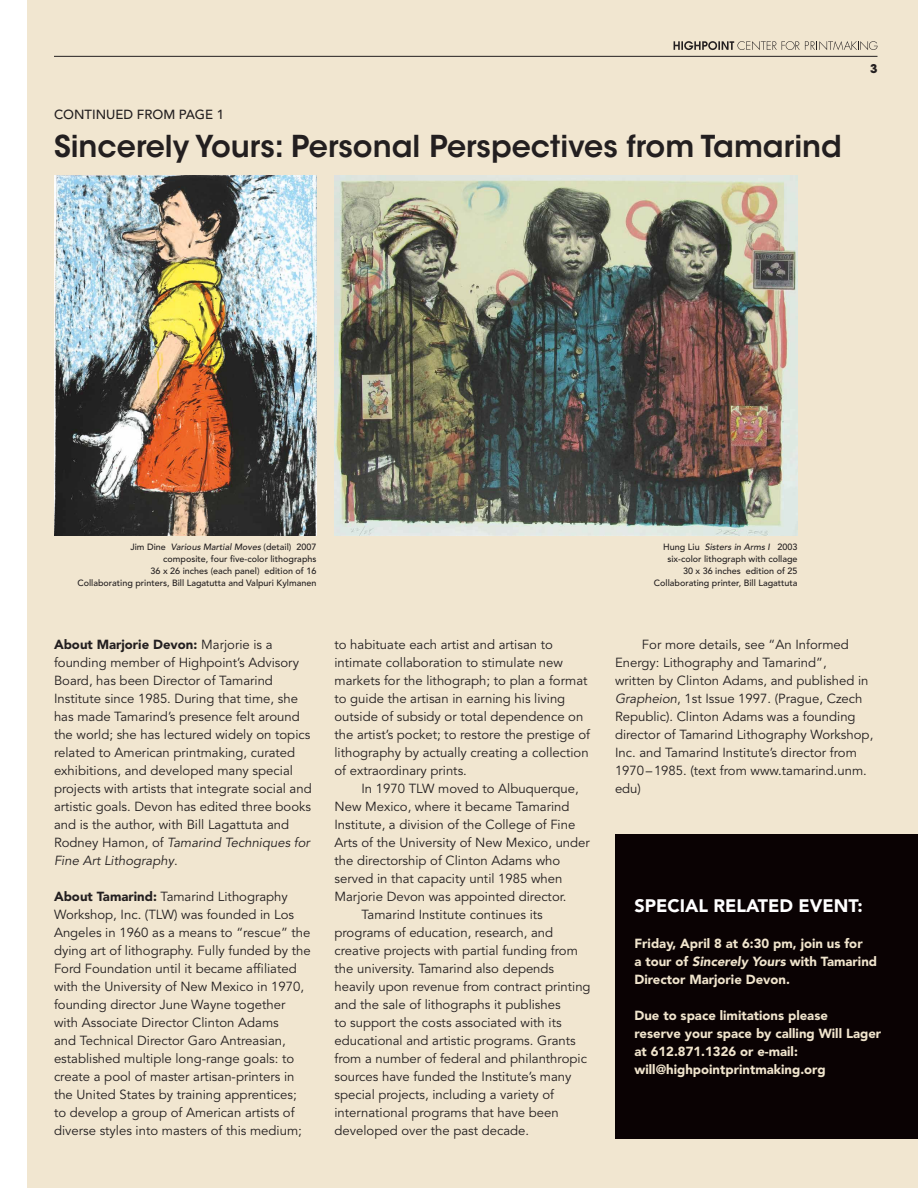
<style>
.page{position:relative;width:918px;height:1188px;background:#fff}
.page>*{position:absolute;margin:0;border:0;box-sizing:border-box;transform-origin:0 0}
.t1{font:600 30px "ITC Avant Garde Std";color:#231f20}
.t2{font:900 18px "Avenir";color:#fff}
.t3{font:13.2px/18px "Avenir";color:#231f20}
.t4{font:900 13.2px/18px "Avenir";color:#f0e4cc}
.t5{font:500 13.2px "Avenir";color:#231f20}
.t6{font:700 12px "ITC Avant Garde Std";color:#231f20}
.t7{font:500 9px/12px "Avenir";color:#231f20;text-align:right}
.s1{font-style:italic}
.s2{font-weight:900}
</style>
<div class="page">
<div style="left:27px;top:0;width:891px;height:1188px;background:#f1e6d0"></div>
<hr style="left:54px;top:56px;width:824px;height:1px;background:#231f20">
<svg style="left:674px;top:41px;width:204px;height:9px"></svg>
<img style="left:334px;top:176px;width:464px;height:360px">
<img style="left:54px;top:176px;width:262px;height:360px">
<div style="left:615px;top:834px;width:303px;height:304px;background:#0a0203"></div>
<p class="t5" style="left:54px;top:107px;width:172px">CONTINUED FROM PAGE 1</p>
<h1 class="t1" style="left:54px;top:128px;width:790px">Sincerely Yours: Personal Perspectives from Tamarind</h1>
<p class="t6" style="left:870px;top:60px;width:9px">3</p>
<p class="t7" style="left:77px;top:541px;width:241px">Jim Dine <span class="s1">Various Martial Moves</span> (detail) 2007<br>composite, four five-color lithographs<br>36 x 26 inches (each panel) edition of 16<br>Collaborating printers, Bill Lagatutta and Valpuri Kylmanen</p>
<p class="t7" style="left:654px;top:541px;width:145px">Hung Liu <span class="s1">Sisters in Arms I</span> 2003 six-color lithograph with collage<br>30 x 36 inches edition of 25<br>Collaborating printer, Bill Lagattuta</p>
<p class="t3" style="left:54px;top:636px;width:259px"><span class="s2">About Marjorie Devon:</span> Marjorie is a founding member of Highpoint’s Advisory Board, has been Director of Tamarind Institute since 1985. During that time, she has made Tamarind’s presence felt around the world; she has lectured widely on topics related to American printmaking, curated exhibitions, and developed many special projects with artists that integrate social and artistic goals. Devon has edited three books and is the author, with Bill Lagattuta and Rodney Hamon, of <span class="s1">Tamarind Techniques for Fine Art Lithography</span>.</p>
<p class="t3" style="left:54px;top:888px;width:258px"><span class="s2">About Tamarind:</span> Tamarind Lithography Workshop, Inc. (TLW) was founded in Los Angeles in 1960 as a means to “rescue” the dying art of lithography. Fully funded by the Ford Foundation until it became affiliated with the University of New Mexico in 1970, founding director June Wayne together with Associate Director Clinton Adams<br>and Technical Director Garo Antreasian, established multiple long-range goals: to create a pool of master artisan-printers in the United States by training apprentices; to develop a group of American artists of diverse styles into masters of this medium;</p>
<p class="t3" style="left:334px;top:636px;width:257px">to habituate each artist and artisan to intimate collaboration to stimulate new markets for the lithograph; to plan a format to guide the artisan in earning his living outside of subsidy or total dependence on the artist’s pocket; to restore the prestige of lithography by actually creating a collection of extraordinary prints.</p>
<p class="t3" style="left:361px;top:780px;width:219px">In 1970 TLW moved to Albuquerque,</p>
<p class="t3" style="left:334px;top:798px;width:237px">New Mexico, where it became Tamarind</p>
<p class="t3" style="left:334px;top:816px;width:242px">Institute, a division of the College of Fine</p>
<p class="t3" style="left:334px;top:834px;width:257px">Arts of the University of New Mexico, under</p>
<p class="t3" style="left:334px;top:852px;width:227px">the directorship of Clinton Adams who</p>
<p class="t3" style="left:334px;top:870px;width:229px">served in that capacity until 1985 when</p>
<p class="t3" style="left:334px;top:888px;width:234px">Marjorie Devon was appointed director.</p>
<p class="t3" style="left:361px;top:906px;width:183px">Tamarind Institute continues its</p>
<p class="t3" style="left:334px;top:924px;width:220px">programs of education, research, and</p>
<p class="t3" style="left:334px;top:942px;width:245px">creative projects with partial funding from</p>
<p class="t3" style="left:334px;top:960px;width:221px">the university. Tamarind also depends</p>
<p class="t3" style="left:334px;top:978px;width:258px">heavily upon revenue from contract printing</p>
<p class="t3" style="left:334px;top:996px;width:228px">and the sale of lithographs it publishes</p>
<p class="t3" style="left:334px;top:1014px;width:229px">to support the costs associated with its</p>
<p class="t3" style="left:334px;top:1032px;width:243px">educational and artistic programs. Grants</p>
<p class="t3" style="left:334px;top:1050px;width:254px">from a number of federal and philanthropic</p>
<p class="t3" style="left:334px;top:1068px;width:239px">sources have funded the Institute’s many</p>
<p class="t3" style="left:334px;top:1086px;width:221px">special projects, including a variety of</p>
<p class="t3" style="left:334px;top:1104px;width:226px">international programs that have been</p>
<p class="t3" style="left:334px;top:1122px;width:196px">developed over the past decade.</p>
<p class="t3" style="left:615px;top:636px;width:260px;text-indent:27px">For more details, see “An Informed Energy: Lithography and Tamarind”,<br>written by Clinton Adams, and published in <span class="s1">Grapheion</span>, 1st Issue 1997. (Prague, Czech Republic). Clinton Adams was a founding director of Tamarind Lithography Workshop, Inc. and Tamarind Institute’s director from 1970–1985. (text from www.tamarind.unm. edu)</p>
<h2 class="t2" style="left:634px;top:895px;width:230px">SPECIAL RELATED EVENT:</h2>
<p class="t4" style="left:634px;top:934px;width:244px">Friday, April 8 at 6:30 pm, join us for<br>a tour of <span class="s1">Sincerely Yours</span> with Tamarind<br>Director Marjorie Devon.</p>
<p class="t4" style="left:634px;top:1006px;width:248px">Due to space limitations please<br>reserve your space by calling Will Lager at 612.871.1326 or e-mail: will@highpointprintmaking.org</p>
</div>
